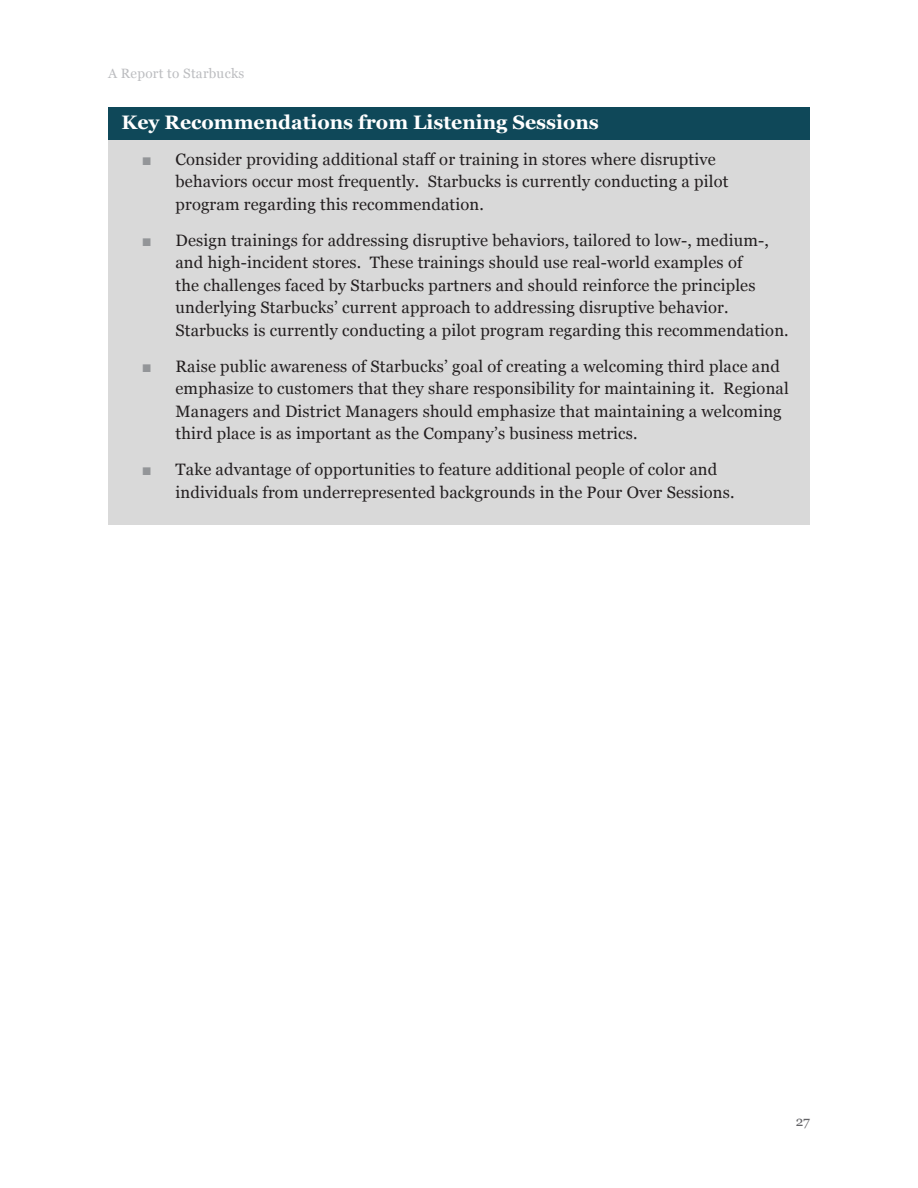
<style>
.page{position:relative;width:918px;height:1188px;background:#fff}
.page>*{position:absolute;margin:0;border:0;box-sizing:border-box;transform-origin:0 0}
.Headline__Recommenda{font:700 19.5px "Georgia";color:#fff}
.t1{font:16.5px/22.5px "Georgia";letter-spacing:.01em;color:#231f20}
.t2{font:13.5px "Georgia";letter-spacing:.02em;color:#bcbdc0}
.t3{font:13.5px "Georgia";color:#636366}
.s1{font-family:"Arial";color:#939598}
</style>
<div class="page">
<div style="left:108px;top:114px;width:702px;height:411px;background:#d9d9d9"></div>
<div style="left:108px;top:107px;width:702px;height:33px;background:#0f4859"></div>
<p class="t2" style="left:108px;top:63px;width:138px">A Report to Starbucks</p>
<p class="Headline__Recommenda" style="left:122px;top:107px;width:479px">Key Recommendations from Listening Sessions</p>
<p class="t1" style="left:176px;top:147px;width:554px;text-indent:-34px"><span class="s1">■</span> Consider providing additional staff or training in stores where disruptive behaviors occur most frequently. Starbucks is currently conducting a pilot program regarding this recommendation.</p>
<p class="t1" style="left:176px;top:228px;width:615px;text-indent:-34px"><span class="s1">■</span> Design trainings for addressing disruptive behaviors, tailored to low-, medium-, and high-incident stores. These trainings should use real-world examples of<br>the challenges faced by Starbucks partners and should reinforce the principles underlying Starbucks’ current approach to addressing disruptive behavior.<br>Starbucks is currently conducting a pilot program regarding this recommendation.</p>
<p class="t1" style="left:176px;top:354px;width:615px;text-indent:-34px"><span class="s1">■</span> Raise public awareness of Starbucks’ goal of creating a welcoming third place and emphasize to customers that they share responsibility for maintaining it. Regional Managers and District Managers should emphasize that maintaining a welcoming third place is as important as the Company’s business metrics.</p>
<p class="t1" style="left:176px;top:458px;width:561px;text-indent:-34px"><span class="s1">■</span> Take advantage of opportunities to feature additional people of color and individuals from underrepresented backgrounds in the Pour Over Sessions.</p>
<p class="t3" style="left:796px;top:1111px;width:16px">27</p>
</div>
